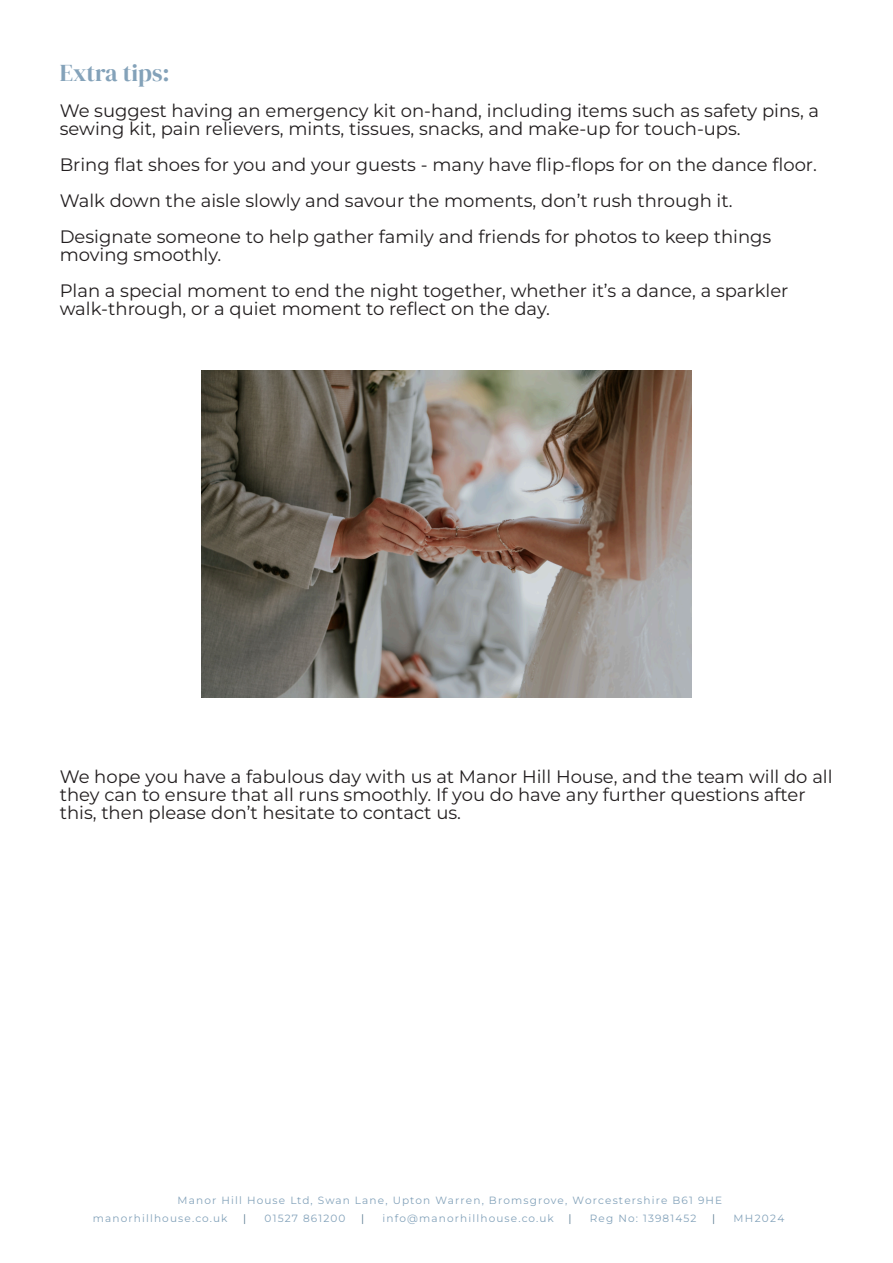
<style>
.page{position:relative;width:893px;height:1263px;background:#fff}
.page>*{position:absolute;margin:0;border:0;box-sizing:border-box;transform-origin:0 0}
.t1{font:24px "DM Serif Display";color:#84a2b9}
.t2{font:18px "Montserrat";color:#231f20}
.t3{font:10.5px "Montserrat";letter-spacing:.11em;color:#83a2ba}
.t4{font:10.5px "Montserrat";color:#51758b}
</style>
<div class="page">
<img style="left:201px;top:371px;width:491px;height:327px">
<p class="t1" style="left:60px;top:56px;width:112px">Extra tips:</p>
<p class="t2" style="left:60px;top:99px;width:761px">We suggest having an emergency kit on-hand, including items such as safety pins, a</p>
<p class="t2" style="left:60px;top:117px;width:683px">sewing kit, pain relievers, mints, tissues, snacks, and make-up for touch-ups.</p>
<p class="t2" style="left:60px;top:153px;width:759px">Bring flat shoes for you and your guests - many have flip-flops for on the dance floor.</p>
<p class="t2" style="left:60px;top:189px;width:674px">Walk down the aisle slowly and savour the moments, don’t rush through it.</p>
<p class="t2" style="left:60px;top:225px;width:713px">Designate someone to help gather family and friends for photos to keep things</p>
<p class="t2" style="left:60px;top:243px;width:163px">moving smoothly.</p>
<p class="t2" style="left:60px;top:279px;width:730px">Plan a special moment to end the night together, whether it’s a dance, a sparkler</p>
<p class="t2" style="left:60px;top:297px;width:492px">walk-through, or a quiet moment to reflect on the day.</p>
<p class="t2" style="left:60px;top:765px;width:774px">We hope you have a fabulous day with us at Manor Hill House, and the team will do all</p>
<p class="t2" style="left:60px;top:783px;width:747px">they can to ensure that all runs smoothly. If you do have any further questions after</p>
<p class="t2" style="left:60px;top:801px;width:403px">this, then please don’t hesitate to contact us.</p>
<p class="t3" style="left:178px;top:1194px;width:546px">Manor Hill House Ltd, Swan Lane, Upton Warren, Bromsgrove, Worcestershire B61 9HE</p>
<p class="t3" style="left:93px;top:1212px;width:136px">manorhillhouse.co.uk</p>
<p class="t4" style="left:243px;top:1212px;width:5px">|</p>
<p class="t3" style="left:265px;top:1212px;width:82px">01527 861200</p>
<p class="t4" style="left:361px;top:1212px;width:5px">|</p>
<p class="t3" style="left:383px;top:1212px;width:173px">info@manorhillhouse.co.uk</p>
<p class="t4" style="left:568px;top:1212px;width:5px">|</p>
<p class="t3" style="left:590px;top:1212px;width:108px">Reg No: 13981452</p>
<p class="t4" style="left:712px;top:1212px;width:5px">|</p>
<p class="t3" style="left:733px;top:1212px;width:52px">MH2024</p>
</div>
